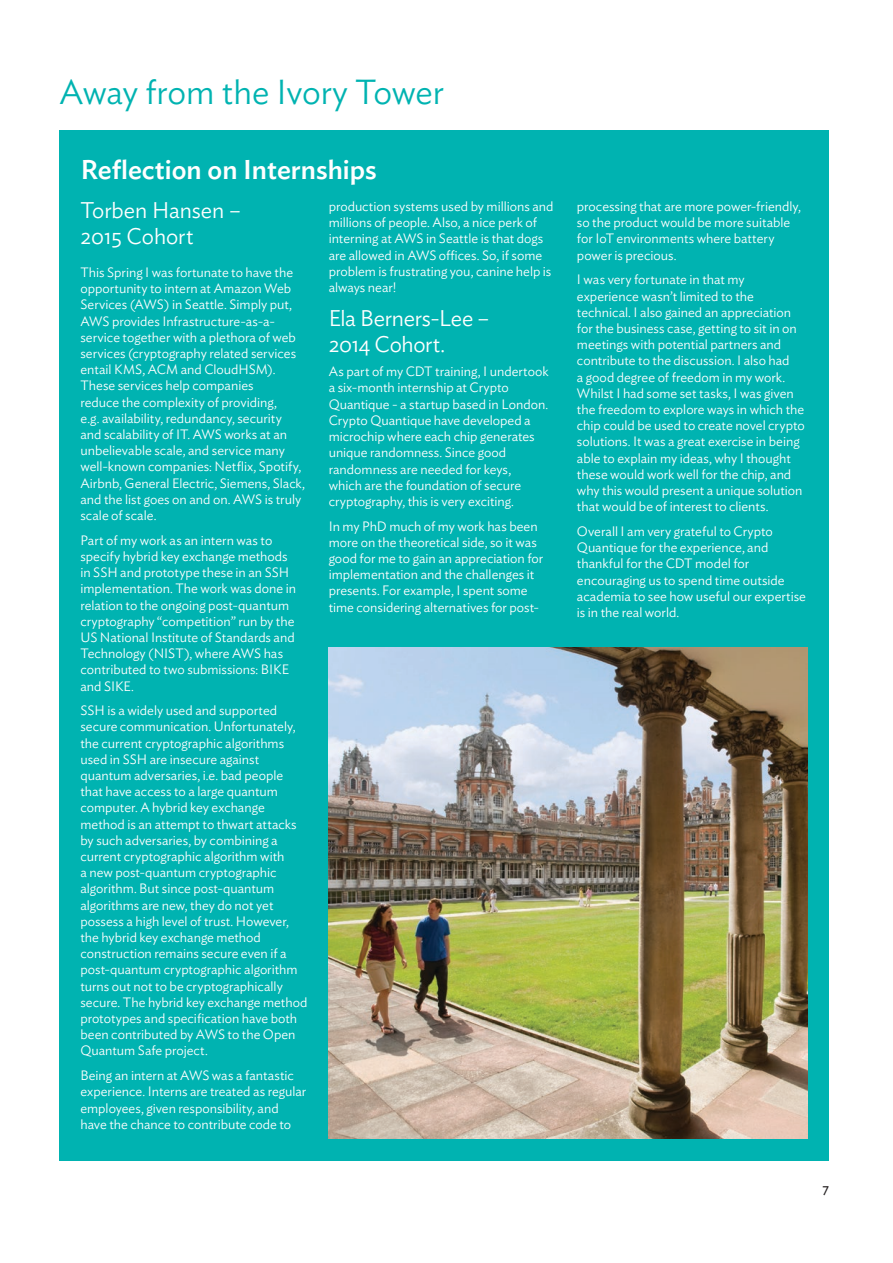
<style>
.page{position:relative;width:893px;height:1263px;background:#fff}
.page>*{position:absolute;margin:0;border:0;box-sizing:border-box;transform-origin:0 0}
.t1{font:300 34.5px "Ideal Sans";letter-spacing:-.005em;color:#00b3b1}
.t2{font:500 27px "Ideal Sans";color:#fff}
.t3{font:300 22.5px/25.5px "Ideal Sans";letter-spacing:-.01em;color:#fff}
.t4{font:300 13.5px/16.2px "Ideal Sans";color:#fff}
.t5{font:13.5px "Ideal Sans";color:#231f20}
</style>
<div class="page">
<div style="left:60px;top:131px;width:769px;height:1030px;background:#00b3b1"></div>
<img style="left:329px;top:648px;width:478px;height:490px">
<h1 class="t1" style="left:60px;top:65px;width:386px">Away from the Ivory Tower</h1>
<h2 class="t2" style="left:81px;top:148px;width:297px">Reflection on Internships</h2>
<h3 class="t3" style="left:80px;top:196px;width:162px">Torben Hansen –<br>2015 Cohort</h3>
<p class="t4" style="left:80px;top:263px;width:226px">This Spring I was fortunate to have the opportunity to intern at Amazon Web Services (AWS) in Seattle. Simply put, AWS provides Infrastructure-as-a&shy;service together with a plethora of web services (cryptography related services entail KMS, ACM and CloudHSM).<br>These services help companies<br>reduce the complexity of providing,<br>e.g. availability, redundancy, security and scalability of IT. AWS works at an unbelievable scale, and service many well-known companies: Netflix, Spotify, Airbnb, General Electric, Siemens, Slack, and the list goes on and on. AWS is truly scale of scale.</p>
<p class="t4" style="left:80px;top:531px;width:217px">Part of my work as an intern was to specify hybrid key exchange methods in SSH and prototype these in an SSH implementation. The work was done in relation to the ongoing post-quantum cryptography “competition” run by the US National Institute of Standards and Technology (NIST), where AWS has contributed to two submissions: BIKE and SIKE.</p>
<p class="t4" style="left:80px;top:701px;width:229px">SSH is a widely used and supported secure communication. Unfortunately, the current cryptographic algorithms used in SSH are insecure against quantum adversaries, i.e. bad people that have access to a large quantum computer. A hybrid key exchange method is an attempt to thwart attacks by such adversaries, by combining a current cryptographic algorithm with<br>a new post-quantum cryptographic algorithm. But since post-quantum algorithms are new, they do not yet possess a high level of trust. However, the hybrid key exchange method construction remains secure even if a post-quantum cryptographic algorithm turns out not to be cryptographically secure. The hybrid key exchange method prototypes and specification have both been contributed by AWS to the Open Quantum Safe project.</p>
<p class="t4" style="left:80px;top:1066px;width:227px">Being an intern at AWS was a fantastic experience. Interns are treated as regular employees, given responsibility, and have the chance to contribute code to</p>
<p class="t4" style="left:329px;top:197px;width:226px">production systems used by millions and millions of people. Also, a nice perk of interning at AWS in Seattle is that dogs are allowed in AWS offices. So, if some problem is frustrating you, canine help is always near!</p>
<h3 class="t3" style="left:329px;top:304px;width:162px">Ela Berners-Lee –<br>2014 Cohort.</h3>
<p class="t4" style="left:329px;top:362px;width:221px">As part of my CDT training, I undertook a six-month internship at Crypto Quantique - a startup based in London.<br>Crypto Quantique have developed a microchip where each chip generates unique randomness. Since good randomness are needed for keys,<br>which are the foundation of secure cryptography, this is very exciting.</p>
<p class="t4" style="left:329px;top:517px;width:216px">In my PhD much of my work has been more on the theoretical side, so it was good for me to gain an appreciation for implementation and the challenges it presents. For example, I spent some time considering alternatives for post-</p>
<p class="t4" style="left:577px;top:197px;width:225px">processing that are more power-friendly, so the product would be more suitable for IoT environments where battery power is precious.</p>
<p class="t4" style="left:577px;top:270px;width:229px">I was very fortunate in that my experience wasn’t limited to the technical. I also gained an appreciation for the business case, getting to sit in on meetings with potential partners and contribute to the discussion. I also had<br>a good degree of freedom in my work.<br>Whilst I had some set tasks, I was given the freedom to explore ways in which the chip could be used to create novel crypto solutions. It was a great exercise in being able to explain my ideas, why I thought these would work well for the chip, and why this would present a unique solution that would be of interest to clients.</p>
<p class="t4" style="left:577px;top:522px;width:230px">Overall I am very grateful to Crypto<br>Quantique for the experience, and thankful for the CDT model for encouraging us to spend time outside academia to see how useful our expertise is in the real world.</p>
<p class="t5" style="left:822px;top:1178px;width:8px">7</p>
</div>
